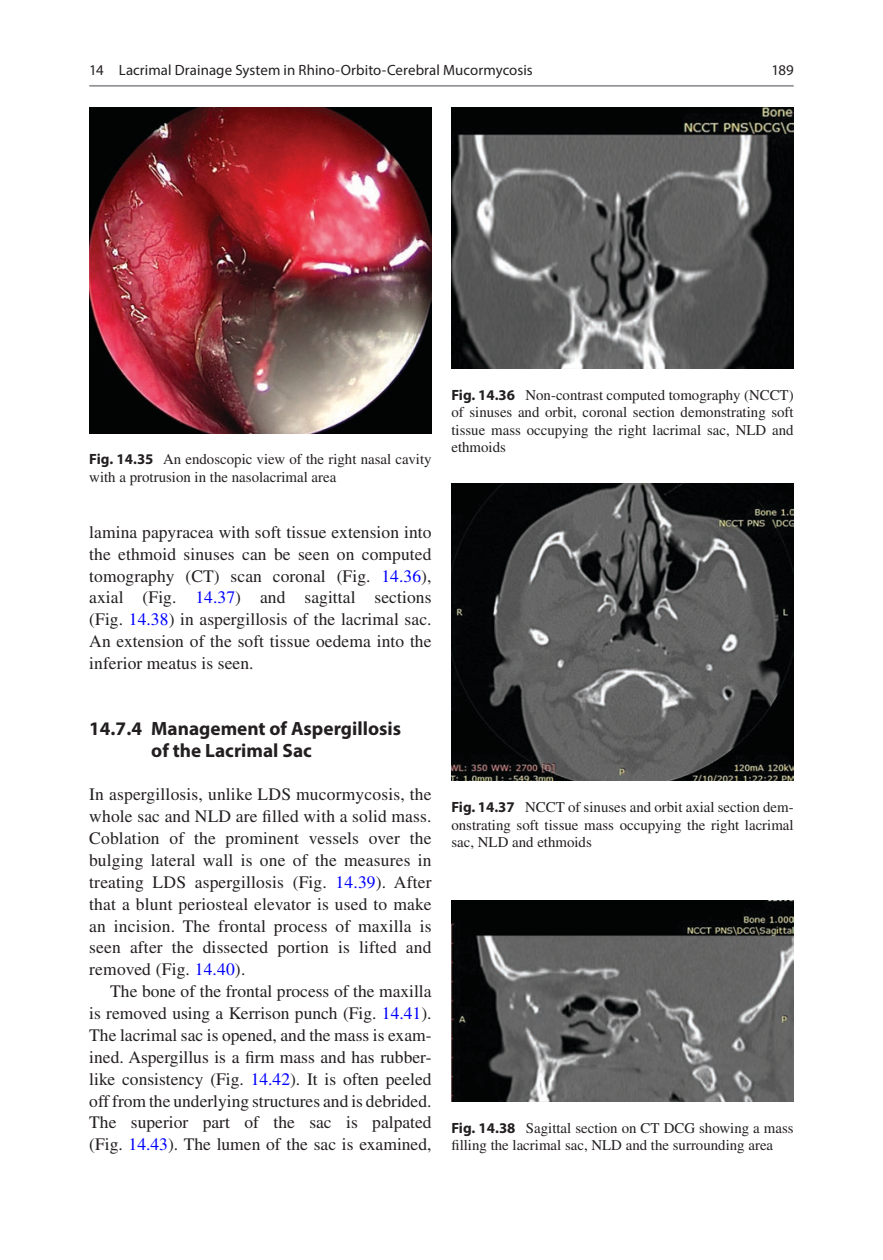
<style>
.page{position:relative;width:883px;height:1260px;background:#fff}
.page>*{position:absolute;margin:0;border:0;box-sizing:border-box;transform-origin:0 0}
.t1{font:700 19.25px/21.9px "Myriad Pro";color:#231f20}
.t2{font:17.5px/21.9px "Times LT Std";letter-spacing:.005em;color:#231f20;text-align:justify}
.t3{font:14.88px/17.5px "Times LT Std";color:#231f20}
.t4{font:14.88px "Myriad Pro";letter-spacing:.005em;color:#231f20}
.s1{font-family:"Myriad Pro";font-weight:700}
.s2{color:#00f}
</style>
<div class="page">
<img style="left:90px;top:107px;width:341px;height:326px">
<img style="left:452px;top:107px;width:341px;height:261px">
<img style="left:452px;top:483px;width:341px;height:298px">
<img style="left:452px;top:901px;width:341px;height:200px">
<hr style="left:89px;top:85px;width:705px;height:2px;background:#939598">
<p class="t4" style="left:89px;top:61px;width:445px">14 Lacrimal Drainage System in Rhino-Orbito-Cerebral Mucormycosis</p>
<p class="t4" style="left:771px;top:61px;width:24px">189</p>
<p class="t3" style="left:89px;top:451px;width:344px"><span class="s1">Fig. 14.35</span> An endoscopic view of the right nasal cavity with a protrusion in the nasolacrimal area</p>
<p class="t2" style="left:89px;top:521px;width:344px">lamina papyracea with soft tissue extension into the ethmoid sinuses can be seen on computed tomography (CT) scan coronal (Fig. <span class="s2">14.36</span>), axial (Fig. <span class="s2">14.37</span>) and sagittal sections (Fig. <span class="s2">14.38</span>) in aspergillosis of the lacrimal sac.<br>An extension of the soft tissue oedema into the inferior meatus is seen.</p>
<p class="t3" style="left:451px;top:386px;width:344px;text-align:justify"><span class="s1">Fig. 14.36</span> Non-contrast computed tomography (NCCT) of sinuses and orbit, coronal section demonstrating soft tissue mass occupying the right lacrimal sac, NLD and ethmoids</p>
<p class="t1" style="left:151px;top:717px;width:251px;text-indent:-62px">14.7.4 Management of Aspergillosis of the Lacrimal Sac</p>
<p class="t2" style="left:89px;top:783px;width:344px">In aspergillosis, unlike LDS mucormycosis, the whole sac and NLD are filled with a solid mass.<br>Coblation of the prominent vessels over the bulging lateral wall is one of the measures in treating LDS aspergillosis (Fig. <span class="s2">14.39</span>). After that a blunt periosteal elevator is used to make an incision. The frontal process of maxilla is seen after the dissected portion is lifted and removed (Fig. <span class="s2">14.40</span>).</p>
<p class="t2" style="left:89px;top:980px;width:344px;text-indent:21px">The bone of the frontal process of the maxilla is removed using a Kerrison punch (Fig. <span class="s2">14.41</span>).<br>The lacrimal sac is opened, and the mass is exam&shy;ined. Aspergillus is a firm mass and has rubber&shy;like consistency (Fig. <span class="s2">14.42</span>). It is often peeled off from the underlying structures and is debrided.<br>The superior part of the sac is palpated (Fig. <span class="s2">14.43</span>). The lumen of the sac is examined,</p>
<p class="t3" style="left:451px;top:798px;width:344px;text-align:justify"><span class="s1">Fig. 14.37</span> NCCT of sinuses and orbit axial section dem&shy;onstrating soft tissue mass occupying the right lacrimal sac, NLD and ethmoids</p>
<p class="t3" style="left:451px;top:1119px;width:344px"><span class="s1">Fig. 14.38</span> Sagittal section on CT DCG showing a mass filling the lacrimal sac, NLD and the surrounding area</p>
</div>
